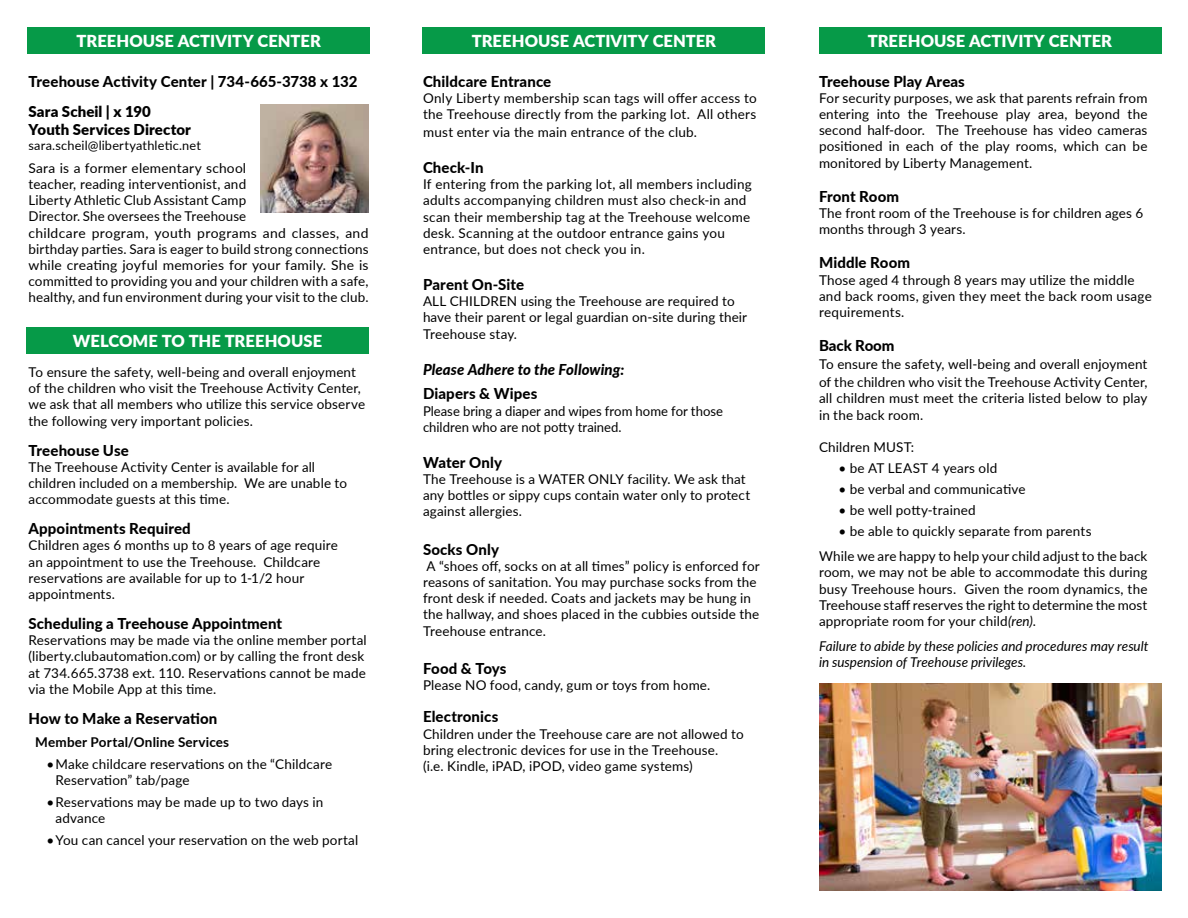
<style>
.page{position:relative;width:1188px;height:918px;background:#fff}
.page>*{position:absolute;margin:0;border:0;box-sizing:border-box;transform-origin:0 0}
.t1{font:900 16.5px "Lato";letter-spacing:.005em;color:#fff}
.t2{font:800 15px "Lato";letter-spacing:.005em;color:#000}
.t3{font:900 15px/18px "Lato";letter-spacing:.005em;color:#000}
.t4{font:italic 800 15px "Lato";letter-spacing:.005em;color:#000}
.t5{font:13.5px/16.2px "Lato";letter-spacing:.01em;color:#000}
.t6{font:italic 13.5px/16.2px "Lato";color:#000}
.t7{font:700 13.5px "Lato";letter-spacing:.015em;color:#000}
.t8{font:12.75px "Lato";letter-spacing:.015em;color:#000}
.s1{font-style:italic}
</style>
<div class="page">
<div style="left:28px;top:27px;width:342px;height:27px;background:#069a48"></div>
<img style="left:261px;top:105px;width:108px;height:108px">
<div style="left:27px;top:327px;width:342px;height:27px;background:#069a48"></div>
<div style="left:423px;top:27px;width:342px;height:27px;background:#069a48"></div>
<div style="left:819px;top:27px;width:342px;height:27px;background:#069a48"></div>
<img style="left:819px;top:684px;width:342px;height:207px">
<p class="t1" style="left:77px;top:29px;width:246px">TREEHOUSE ACTIVITY CENTER</p>
<p class="t2" style="left:28px;top:70px;width:331px">Treehouse Activity Center | 734-665-3738 x 132</p>
<p class="t3" style="left:28px;top:101px;width:164px">Sara Scheil | x 190<br>Youth Services Director</p>
<p class="t8" style="left:28px;top:136px;width:174px">sara.scheil@libertyathletic.net</p>
<p class="t5" style="left:28px;top:159px;width:342px">Sara is a former elementary school<br>teacher, reading interventionist, and<br>Liberty Athletic Club Assistant Camp<br>Director. She oversees the Treehouse<br>childcare program, youth programs and classes, and birthday parties. Sara is eager to build strong connections while creating joyful memories for your family. She is committed to providing you and your children with a safe, healthy, and fun environment during your visit to the club.</p>
<p class="t1" style="left:73px;top:329px;width:251px">WELCOME TO THE TREEHOUSE</p>
<p class="t5" style="left:28px;top:363px;width:338px">To ensure the safety, well-being and overall enjoyment of the children who visit the Treehouse Activity Center, we ask that all members who utilize this service observe the following very important policies.</p>
<p class="t2" style="left:28px;top:439px;width:102px">Treehouse Use</p>
<p class="t5" style="left:28px;top:458px;width:320px">The Treehouse Activity Center is available for all children included on a membership. We are unable to accommodate guests at this time.</p>
<p class="t2" style="left:28px;top:518px;width:164px">Appointments Required</p>
<p class="t5" style="left:28px;top:537px;width:311px">Children ages 6 months up to 8 years of age require an appointment to use the Treehouse. Childcare reservations are available for up to 1-1/2 hour appointments.</p>
<p class="t2" style="left:28px;top:612px;width:255px">Scheduling a Treehouse Appointment</p>
<p class="t5" style="left:28px;top:632px;width:340px">Reservations may be made via the online member portal (liberty.clubautomation.com) or by calling the front desk at 734.665.3738 ext. 110. Reservations cannot be made via the Mobile App at this time.</p>
<p class="t2" style="left:28px;top:707px;width:190px">How to Make a Reservation</p>
<p class="t7" style="left:35px;top:733px;width:195px">Member Portal/Online Services</p>
<p class="t5" style="left:56px;top:756px;width:278px;text-indent:-9px">•Make childcare reservations on the “Childcare<br>Reservation” tab/page</p>
<p class="t5" style="left:56px;top:793px;width:269px;text-indent:-9px">•Reservations may be made up to two days in advance</p>
<p class="t5" style="left:46px;top:831px;width:313px">•You can cancel your reservation on the web portal</p>
<p class="t1" style="left:472px;top:29px;width:246px">TREEHOUSE ACTIVITY CENTER</p>
<p class="t1" style="left:868px;top:29px;width:246px">TREEHOUSE ACTIVITY CENTER</p>
<p class="t2" style="left:423px;top:70px;width:130px">Childcare Entrance</p>
<p class="t5" style="left:423px;top:89px;width:335px">Only Liberty membership scan tags will offer access to the Treehouse directly from the parking lot. All others</p>
<p class="t5" style="left:423px;top:123px;width:276px">must enter via the main entrance of the club.</p>
<p class="t2" style="left:423px;top:156px;width:62px">Check-In</p>
<p class="t5" style="left:423px;top:176px;width:330px">If entering from the parking lot, all members including adults accompanying children must also check-in and scan their membership tag at the Treehouse welcome desk. Scanning at the outdoor entrance gains you entrance, but does not check you in.</p>
<p class="t2" style="left:423px;top:273px;width:103px">Parent On-Site</p>
<p class="t5" style="left:423px;top:293px;width:326px">ALL CHILDREN using the Treehouse are required to have their parent or legal guardian on-site during their<br>Treehouse stay.</p>
<p class="t4" style="left:423px;top:358px;width:203px">Please Adhere to the Following:</p>
<p class="t2" style="left:423px;top:383px;width:116px">Diapers &amp; Wipes</p>
<p class="t5" style="left:423px;top:402px;width:302px">Please bring a diaper and wipes from home for those children who are not potty trained.</p>
<p class="t2" style="left:423px;top:451px;width:81px">Water Only</p>
<p class="t5" style="left:423px;top:470px;width:329px">The Treehouse is a WATER ONLY facility. We ask that any bottles or sippy cups contain water only to protect against allergies.</p>
<p class="t2" style="left:423px;top:538px;width:78px">Socks Only</p>
<p class="t5" style="left:423px;top:557px;width:338px">A “shoes off, socks on at all times” policy is enforced for reasons of sanitation. You may purchase socks from the front desk if needed. Coats and jackets may be hung in the hallway, and shoes placed in the cubbies outside the Treehouse entrance.</p>
<p class="t2" style="left:423px;top:657px;width:85px">Food &amp; Toys</p>
<p class="t5" style="left:423px;top:676px;width:289px">Please NO food, candy, gum or toys from home.</p>
<p class="t2" style="left:423px;top:706px;width:77px">Electronics</p>
<p class="t5" style="left:423px;top:725px;width:322px">Children under the Treehouse care are not allowed to bring electronic devices for use in the Treehouse.<br>(i.e. Kindle, iPAD, iPOD, video game systems)</p>
<p class="t2" style="left:819px;top:70px;width:147px">Treehouse Play Areas</p>
<p class="t5" style="left:819px;top:89px;width:330px;text-align:justify">For security purposes, we ask that parents refrain from entering into the Treehouse play area, beyond the second half-door. The Treehouse has video cameras positioned in each of the play rooms, which can be monitored by Liberty Management.</p>
<p class="t2" style="left:819px;top:185px;width:82px">Front Room</p>
<p class="t5" style="left:819px;top:204px;width:326px">The front room of the Treehouse is for children ages 6 months through 3 years.</p>
<p class="t2" style="left:819px;top:252px;width:93px">Middle Room</p>
<p class="t5" style="left:819px;top:271px;width:334px">Those aged 4 through 8 years may utilize the middle and back rooms, given they meet the back room usage requirements.</p>
<p class="t2" style="left:819px;top:335px;width:77px">Back Room</p>
<p class="t5" style="left:819px;top:355px;width:330px;line-height:18px">To ensure the safety, well-being and overall enjoyment of the children who visit the Treehouse Activity Center,</p>
<p class="t5" style="left:819px;top:390px;width:330px">all children must meet the criteria listed below to play in the back room.</p>
<p class="t5" style="left:819px;top:438px;width:97px">Children MUST:</p>
<p class="t5" style="left:838px;top:459px;width:160px">• be AT LEAST 4 years old</p>
<p class="t5" style="left:838px;top:480px;width:189px">• be verbal and communicative</p>
<p class="t5" style="left:838px;top:501px;width:139px">• be well potty-trained</p>
<p class="t5" style="left:819px;top:518px;width:330px;line-height:25.2px;text-indent:19px">• be able to quickly separate from parents<br>While we are happy to help your child adjust to the back</p>
<p class="t5" style="left:819px;top:564px;width:330px;text-align:justify">room, we may not be able to accommodate this during busy Treehouse hours. Given the room dynamics, the Treehouse staff reserves the right to determine the most appropriate room for your child<span class="s1">(ren)</span>.</p>
<p class="t6" style="left:819px;top:638px;width:331px">Failure to abide by these policies and procedures may result in suspension of Treehouse privileges.</p>
</div>
